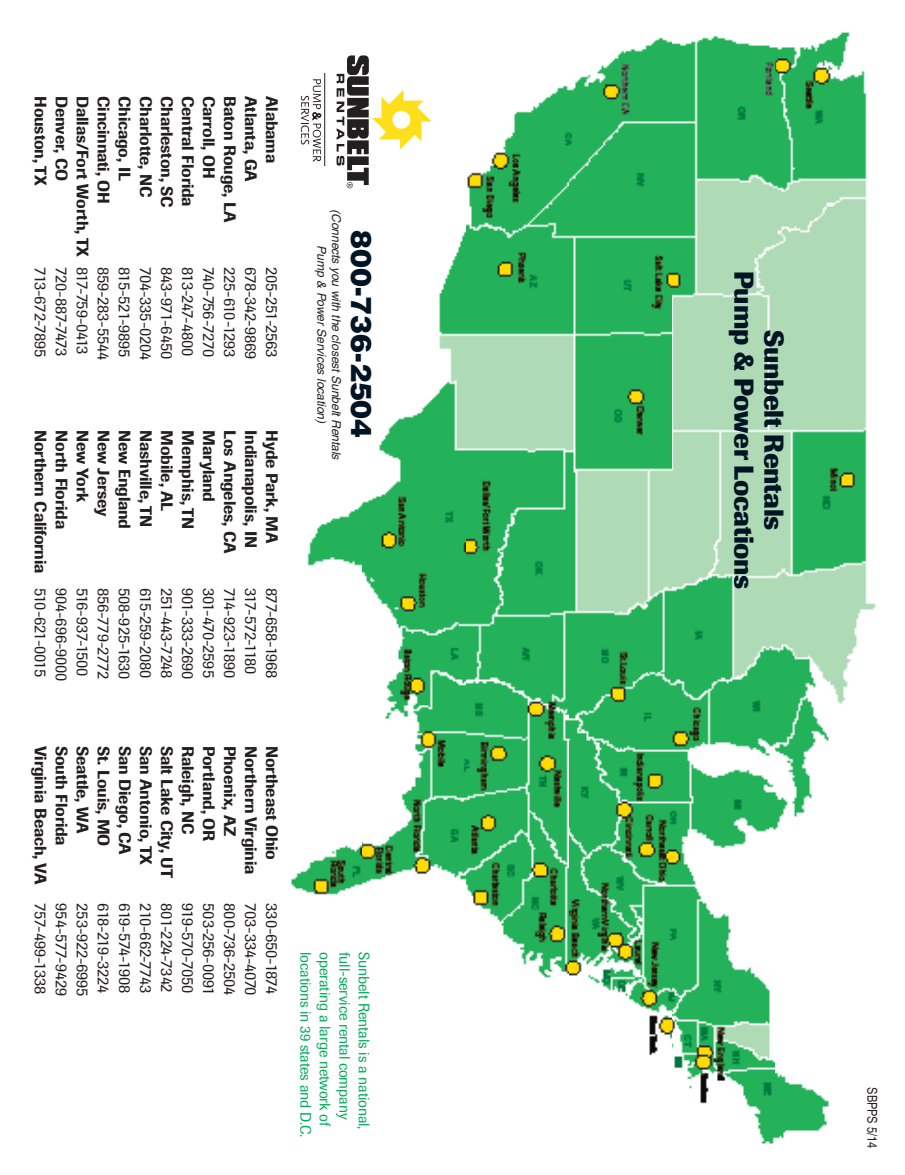
<style>
.page{position:relative;width:905px;height:1175px;background:#fff}
.page>*{position:absolute;margin:0;border:0;box-sizing:border-box;transform-origin:0 0}
.t1{font:900 28.35px "Helvetica LT";color:#001423}
.t2{font:700 27px/30px "Imago BQ";letter-spacing:-.01em;color:#001423;text-align:center}
.t3{font:500 16.5px/21px "Imago BQ";letter-spacing:-.01em;color:#231f20}
.t4{font:16.5px/21px "Imago BQ";letter-spacing:-.01em;color:#231f20;text-align:right}
.t5{font:16.5px "Imago BQ";letter-spacing:-.05em;color:#231f20}
.t6{font:16.5px "Imago BQ";letter-spacing:-.06em;color:#231f20}
.t7{font:16.5px "Imago BQ";letter-spacing:-.035em;color:#231f20}
.t8{font:16.5px "Imago BQ";letter-spacing:-.04em;color:#231f20}
.t9{font:15px "Imago BQ";letter-spacing:-.01em;color:#00ad59}
.t10{font:condensed 13.5px "Helvetica LT";letter-spacing:-.01em;color:#231f20}
.t11{font:italic 12.15px/14.9px "Helvetica LT";letter-spacing:-.01em;color:#231f20;text-align:center}
.s1{font-weight:400}
.s2{font-weight:500}
</style>
<div class="page">
<img style="left:291px;top:32px;width:585px;height:1112px">
<div style="left:861px;top:1067px;width:17px;height:81px;background:#fff"></div>
<div style="left:289px;top:40px;width:158px;height:163px;background:#fff"></div>
<svg style="left:336px;top:55px;width:96px;height:133px"></svg>
<hr style="left:324px;top:73px;width:1px;height:93px;background:#231f20">
<svg style="left:301px;top:79px;width:20px;height:83px"></svg>
<p class="t3" style="left:112px;top:96px;width:109px;rotate:90deg">Cincinnati, OH</p>
<p class="t3" style="left:133px;top:96px;width:86px;rotate:90deg">Chicago, IL</p>
<p class="t3" style="left:154px;top:96px;width:103px;rotate:90deg">Charlotte, NC</p>
<p class="t3" style="left:175px;top:96px;width:113px;rotate:90deg">Charleston, SC</p>
<p class="t3" style="left:49px;top:96px;width:91px;rotate:90deg">Houston, TX</p>
<p class="t3" style="left:112px;top:96px;width:265px;text-indent:171px;rotate:90deg"><span class="s1">859-283-5544<br></span>Dallas/Fort Worth, TX <span class="s1">817-759-0413<br></span>Denver, CO</p>
<p class="t4" style="left:49px;top:267px;width:92px;rotate:90deg">713-672-7895</p>
<p class="t4" style="left:154px;top:267px;width:95px;rotate:90deg">704-335-0204</p>
<p class="t4" style="left:70px;top:267px;width:91px;rotate:90deg">720-887-7473</p>
<p class="t4" style="left:175px;top:267px;width:93px;rotate:90deg">843-971-6450</p>
<p class="t4" style="left:133px;top:267px;width:92px;rotate:90deg">815-521-9895</p>
<p class="t3" style="left:259px;top:96px;width:87px;rotate:90deg">Atlanta, GA</p>
<p class="t3" style="left:196px;top:96px;width:112px;rotate:90deg">Central Florida</p>
<p class="t3" style="left:217px;top:96px;width:84px;rotate:90deg">Carroll, OH</p>
<p class="t3" style="left:238px;top:96px;width:128px;rotate:90deg">Baton Rouge, LA</p>
<p class="t5" style="left:194px;top:267px;width:90px;rotate:90deg">813-247-4800</p>
<p class="t4" style="left:217px;top:267px;width:91px;rotate:90deg">740-756-7270</p>
<p class="t4" style="left:238px;top:267px;width:92px;rotate:90deg">225-610-1293</p>
<p class="t4" style="left:259px;top:267px;width:94px;rotate:90deg">678-342-9869</p>
<p class="t3" style="left:280px;top:96px;width:68px;rotate:90deg">Alabama</p>
<p class="t4" style="left:280px;top:267px;width:92px;rotate:90deg">205-251-2563</p>
<p class="t4" style="left:70px;top:430px;width:253px;rotate:90deg">904-696-9000<br><span class="s2">Northern California</span> 510-621-0015</p>
<p class="t3" style="left:70px;top:430px;width:100px;rotate:90deg">North Florida</p>
<p class="t3" style="left:91px;top:430px;width:73px;rotate:90deg">New York</p>
<p class="t3" style="left:112px;top:430px;width:88px;rotate:90deg">New Jersey</p>
<p class="t3" style="left:133px;top:430px;width:100px;rotate:90deg">New England</p>
<p class="t3" style="left:154px;top:430px;width:99px;rotate:90deg">Nashville, TN</p>
<p class="t3" style="left:175px;top:430px;width:83px;rotate:90deg">Mobile, AL</p>
<p class="t3" style="left:196px;top:430px;width:100px;rotate:90deg">Memphis, TN</p>
<p class="t3" style="left:217px;top:430px;width:73px;rotate:90deg">Maryland</p>
<p class="t3" style="left:238px;top:430px;width:125px;rotate:90deg">Los Angeles, CA</p>
<p class="t4" style="left:238px;top:588px;width:92px;rotate:90deg">714-923-1890</p>
<p class="t3" style="left:259px;top:430px;width:119px;rotate:90deg">Indianapolis, IN</p>
<p class="t3" style="left:280px;top:430px;width:115px;rotate:90deg">Hyde Park, MA</p>
<p class="t6" style="left:257px;top:588px;width:88px;rotate:90deg">317-572-1180</p>
<p class="t4" style="left:217px;top:588px;width:91px;rotate:90deg">301-470-2595</p>
<p class="t4" style="left:196px;top:588px;width:93px;rotate:90deg">901-333-2690</p>
<p class="t4" style="left:112px;top:588px;width:93px;rotate:90deg">856-779-2772</p>
<p class="t4" style="left:280px;top:588px;width:92px;rotate:90deg">877-658-1968</p>
<p class="t4" style="left:175px;top:588px;width:92px;rotate:90deg">251-443-7248</p>
<p class="t4" style="left:133px;top:588px;width:93px;rotate:90deg">508-925-1630</p>
<p class="t7" style="left:89px;top:588px;width:90px;rotate:90deg">516-937-1500</p>
<p class="t4" style="left:154px;top:588px;width:92px;rotate:90deg">615-259-2080</p>
<p class="t11" style="left:344px;top:209px;width:252px;rotate:90deg">(Connects you with the closest Sunbelt Rentals<br>Pump &amp; Power Services location)</p>
<h1 class="t1" style="left:371px;top:230px;width:209px;rotate:90deg">800-736-2504</h1>
<p class="t4" style="left:70px;top:745px;width:251px;rotate:90deg">954-577-9429<br><span class="s2">Virginia Beach, VA</span> 757-499-1338</p>
<p class="t3" style="left:70px;top:745px;width:101px;rotate:90deg">South Florida</p>
<p class="t3" style="left:91px;top:745px;width:89px;rotate:90deg">Seattle, WA</p>
<p class="t3" style="left:112px;top:745px;width:102px;rotate:90deg">St. Louis, MO</p>
<p class="t3" style="left:133px;top:745px;width:110px;rotate:90deg">San Diego, CA</p>
<p class="t3" style="left:154px;top:745px;width:121px;rotate:90deg">San Antonio, TX</p>
<p class="t4" style="left:154px;top:903px;width:91px;rotate:90deg">210-662-7743</p>
<p class="t3" style="left:175px;top:745px;width:133px;rotate:90deg">Salt Lake City, UT</p>
<p class="t4" style="left:175px;top:903px;width:91px;rotate:90deg">801-224-7342</p>
<p class="t3" style="left:196px;top:745px;width:90px;rotate:90deg">Raleigh, NC</p>
<p class="t3" style="left:217px;top:745px;width:97px;rotate:90deg">Portland, OR</p>
<p class="t3" style="left:238px;top:745px;width:92px;rotate:90deg">Phoenix, AZ</p>
<p class="t3" style="left:259px;top:745px;width:130px;rotate:90deg">Northern Virginia</p>
<p class="t4" style="left:259px;top:903px;width:94px;rotate:90deg">703-334-4070</p>
<p class="t8" style="left:194px;top:903px;width:92px;rotate:90deg">919-570-7050</p>
<p class="t4" style="left:238px;top:903px;width:93px;rotate:90deg">800-736-2504</p>
<p class="t4" style="left:217px;top:903px;width:93px;rotate:90deg">503-256-0091</p>
<p class="t4" style="left:91px;top:903px;width:95px;rotate:90deg">253-922-6995</p>
<p class="t5" style="left:131px;top:903px;width:91px;rotate:90deg">619-574-1908</p>
<p class="t5" style="left:110px;top:903px;width:91px;rotate:90deg">618-219-3224</p>
<p class="t3" style="left:280px;top:745px;width:116px;rotate:90deg">Northeast Ohio</p>
<p class="t4" style="left:280px;top:903px;width:92px;rotate:90deg">330-650-1874</p>
<p class="t9" style="left:311px;top:952px;width:187px;rotate:90deg">locations in 39 states and D.C.</p>
<p class="t9" style="left:330px;top:952px;width:175px;rotate:90deg">operating a large network of</p>
<p class="t9" style="left:350px;top:952px;width:168px;rotate:90deg">full-service rental company</p>
<p class="t9" style="left:369px;top:952px;width:179px;rotate:90deg">Sunbelt Rentals is a national,</p>
<h2 class="t2" style="left:788px;top:271px;width:320px;rotate:90deg">Sunbelt Rentals<br>Pump &amp; Power Locations</h2>
<p class="t10" style="left:877px;top:1087px;width:62px;rotate:90deg">SBPPS 5/14</p>
</div>
